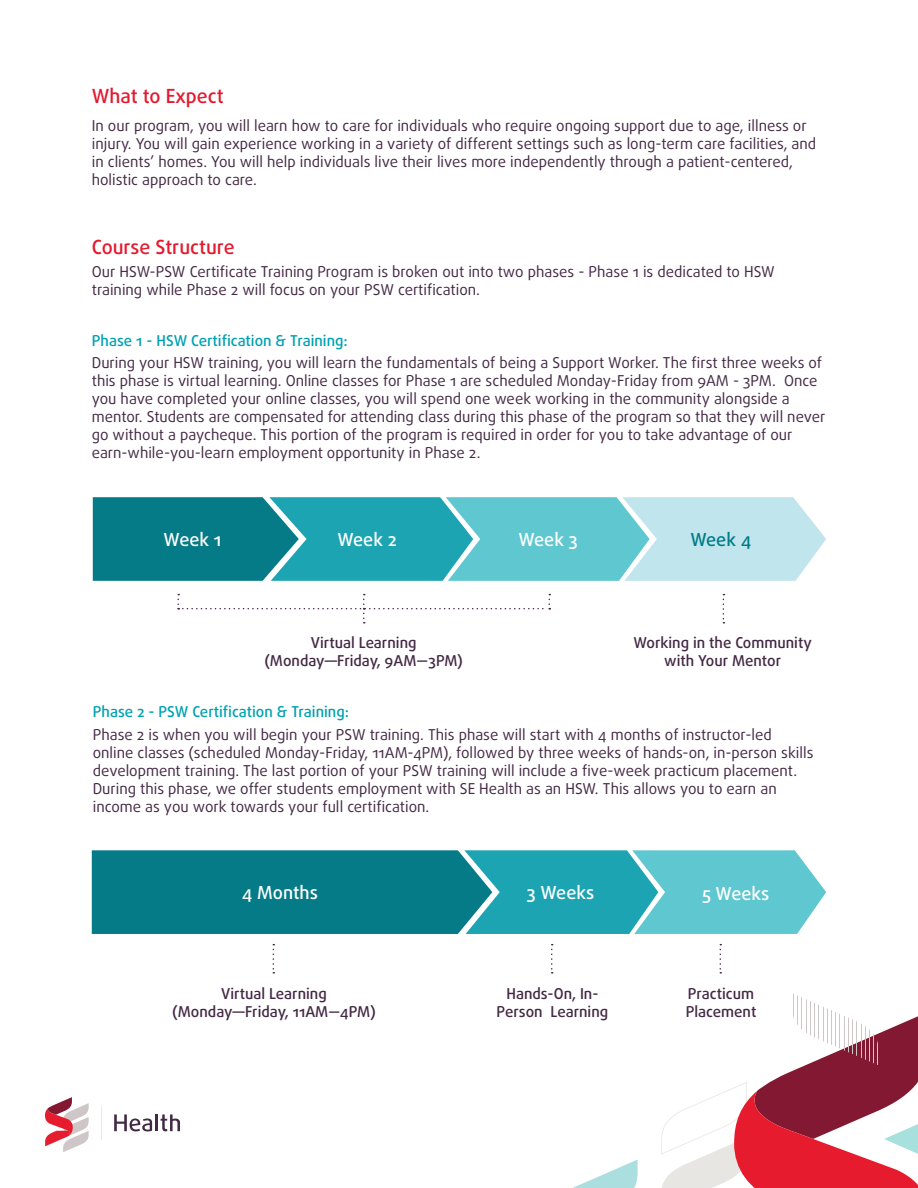
<style>
.page{position:relative;width:918px;height:1188px;background:#fff}
.page>*{position:absolute;margin:0;border:0;box-sizing:border-box;transform-origin:0 0}
.t1{font:500 19.5px "Daxline Pro";color:#e41a2e}
.t2{font:500 18px "Daxline Pro";color:#fff}
.t3{font:500 18px "Daxline Pro";color:#017b86}
.t4{font:15px/18px "Daxline Pro";color:#432844}
.t5{font:500 15px/18px "Daxline Pro";color:#432844;text-align:center}
.t6{font:500 15px "Daxline Pro";color:#00a2b1}
</style>
<div class="page">
<hr style="left:101px;top:1106px;width:1px;height:34px;background:#cfc7c7">
<svg style="left:45px;top:1097px;width:44px;height:55px"></svg>
<svg style="left:114px;top:1114px;width:38px;height:17px"></svg>
<hr style="left:155px;top:1114px;width:3px;height:17px;background:#422945">
<svg style="left:161px;top:1114px;width:19px;height:17px"></svg>
<svg style="left:93px;top:497px;width:733px;height:84px;background:#57b5bf"></svg>
<svg style="left:177px;top:594px;width:373px;height:29px"></svg>
<svg style="left:723px;top:594px;width:1px;height:29px"></svg>
<svg style="left:92px;top:850px;width:734px;height:84px;background:#2699a5"></svg>
<svg style="left:273px;top:944px;width:1px;height:30px"></svg>
<svg style="left:551px;top:944px;width:2px;height:30px"></svg>
<svg style="left:720px;top:944px;width:1px;height:30px"></svg>
<svg style="left:661px;top:1016px;width:257px;height:172px"></svg>
<svg style="left:573px;top:1160px;width:65px;height:28px"></svg>
<hr style="left:840px;top:993px;width:1px;height:73px;background:#cfc7c7">
<hr style="left:835px;top:993px;width:1px;height:73px;background:#cfc7c7">
<hr style="left:831px;top:993px;width:1px;height:73px;background:#cfc7c7">
<hr style="left:823px;top:993px;width:1px;height:73px;background:#cfc7c7">
<hr style="left:814px;top:993px;width:1px;height:73px;background:#cfc7c7">
<hr style="left:810px;top:993px;width:1px;height:73px;background:#cfc7c7">
<hr style="left:806px;top:993px;width:1px;height:73px;background:#cfc7c7">
<hr style="left:802px;top:993px;width:1px;height:73px;background:#cfc7c7">
<hr style="left:797px;top:993px;width:1px;height:73px;background:#cfc7c7">
<hr style="left:793px;top:993px;width:1px;height:73px;background:#cfc7c7">
<hr style="left:827px;top:993px;width:1px;height:73px;background:#cfc7c7">
<hr style="left:819px;top:993px;width:1px;height:73px;background:#cfc7c7">
<hr style="left:878px;top:993px;width:1px;height:73px;background:#cfc7c7">
<hr style="left:869px;top:993px;width:1px;height:73px;background:#cfc7c7">
<hr style="left:861px;top:993px;width:1px;height:73px;background:#cfc7c7">
<hr style="left:857px;top:993px;width:1px;height:73px;background:#cfc7c7">
<hr style="left:852px;top:993px;width:1px;height:73px;background:#cfc7c7">
<hr style="left:848px;top:993px;width:1px;height:73px;background:#cfc7c7">
<hr style="left:844px;top:993px;width:1px;height:73px;background:#cfc7c7">
<hr style="left:873px;top:993px;width:1px;height:73px;background:#cfc7c7">
<hr style="left:865px;top:993px;width:1px;height:73px;background:#cfc7c7">
<p class="t1" style="left:92px;top:83px;width:133px">What to Expect</p>
<p class="t4" style="left:92px;top:117px;width:726px">In our program, you will learn how to care for individuals who require ongoing support due to age, illness or injury. You will gain experience working in a variety of different settings such as long-term care facilities, and in clients’ homes. You will help individuals live their lives more independently through a patient-centered, holistic approach to care.</p>
<p class="t1" style="left:92px;top:234px;width:144px">Course Structure</p>
<p class="t4" style="left:92px;top:263px;width:685px">Our HSW-PSW Certificate Training Program is broken out into two phases - Phase 1 is dedicated to HSW training while Phase 2 will focus on your PSW certification.</p>
<p class="t6" style="left:92px;top:330px;width:258px">Phase 1 - HSW Certification &amp; Training:</p>
<p class="t4" style="left:92px;top:354px;width:735px">During your HSW training, you will learn the fundamentals of being a Support Worker. The first three weeks of this phase is virtual learning. Online classes for Phase 1 are scheduled Monday-Friday from 9AM - 3PM. Once you have completed your online classes, you will spend one week working in the community alongside a mentor. Students are compensated for attending class during this phase of the program so that they will never go without a paycheque. This portion of the program is required in order for you to take advantage of our earn-while-you-learn employment opportunity in Phase 2.</p>
<p class="t2" style="left:164px;top:527px;width:59px">Week 1</p>
<p class="t2" style="left:337px;top:527px;width:61px">Week 2</p>
<p class="t2" style="left:518px;top:527px;width:61px">Week 3</p>
<p class="t3" style="left:690px;top:527px;width:62px">Week 4</p>
<p class="t5" style="left:311px;top:634px;width:107px">Virtual Learning</p>
<p class="t5" style="left:264px;top:652px;width:200px">(Monday―Friday, 9AM—3PM)</p>
<p class="t5" style="left:633px;top:634px;width:180px">Working in the Community with Your Mentor</p>
<p class="t6" style="left:93px;top:701px;width:258px">Phase 2 - PSW Certification &amp; Training:</p>
<p class="t4" style="left:93px;top:725px;width:722px">Phase 2 is when you will begin your PSW training. This phase will start with 4 months of instructor-led online classes (scheduled Monday-Friday, 11AM-4PM), followed by three weeks of hands-on, in-person skills development training. The last portion of your PSW training will include a five-week practicum placement.<br>During this phase, we offer students employment with SE Health as an HSW. This allows you to earn an income as you work towards your full certification.</p>
<p class="t2" style="left:242px;top:881px;width:78px">4 Months</p>
<p class="t2" style="left:527px;top:881px;width:69px">3 Weeks</p>
<p class="t2" style="left:702px;top:881px;width:69px">5 Weeks</p>
<p class="t5" style="left:221px;top:985px;width:107px">Virtual Learning</p>
<p class="t5" style="left:172px;top:1003px;width:205px">(Monday―Friday, 11AM—4PM)</p>
<p class="t5" style="left:497px;top:985px;width:113px">Hands-On, In-<br>Person Learning</p>
<p class="t5" style="left:686px;top:985px;width:72px;text-align:left">Practicum<br>Placement</p>
</div>
